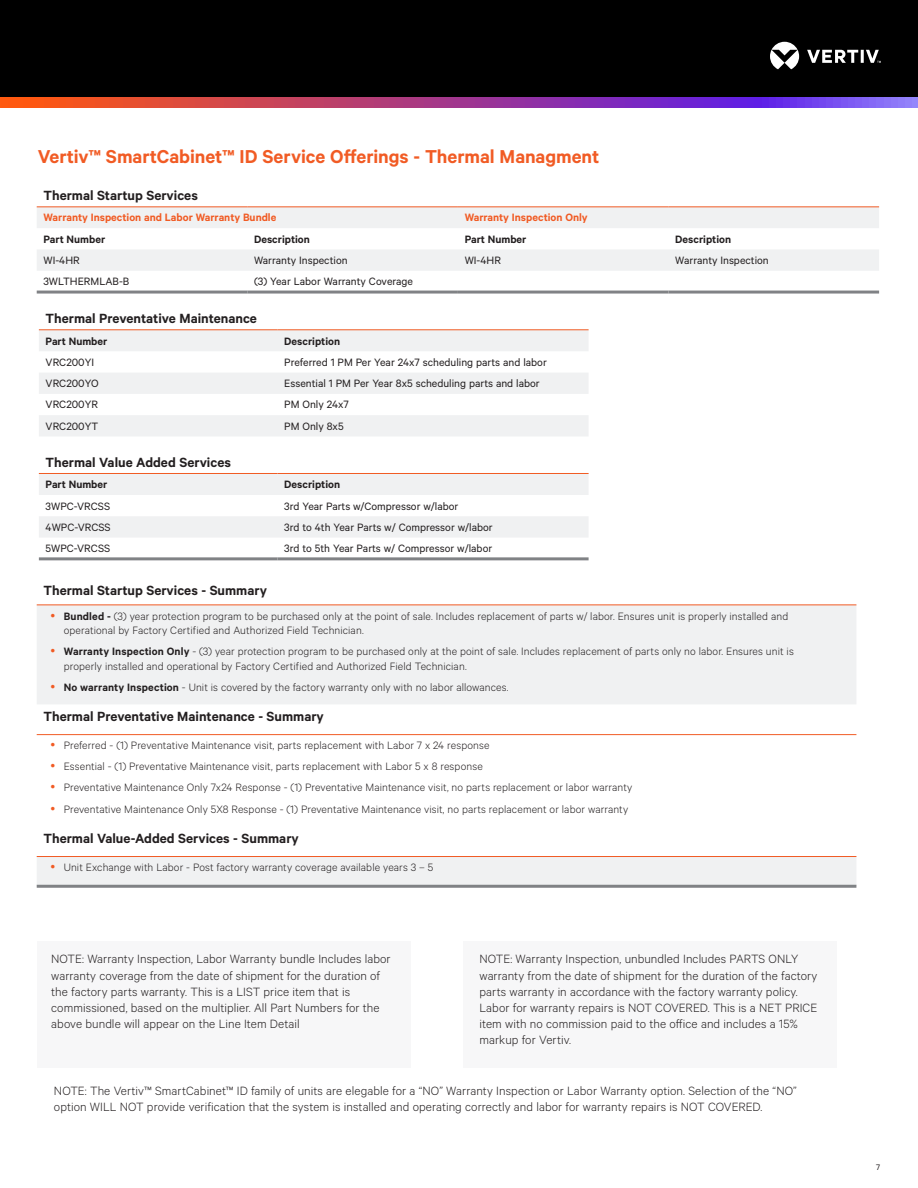
<style>
.page{position:relative;width:918px;height:1188px;background:#fff}
.page>*{position:absolute;margin:0;border:0;box-sizing:border-box;transform-origin:0 0}
.t1{font:600 21px "Calibre";color:#f15b24}
.t2{font:600 15px "Calibre";color:#231f20}
.t3{font:300 13.5px/16.2px "Calibre";letter-spacing:.005em;color:#231f20}
.t4{font:300 12px/21.1px "Calibre";letter-spacing:.01em;color:#231f20}
.t5{font:12px "Calibre";color:#231f20}
.t6{font:600 12px "Calibre";color:#231f20}
.t7{font:600 12px "Calibre";color:#f15b24}
.t8{font:9px "Calibre";color:#231f20}
.s1{font-weight:600}
</style>
<div class="page">
<div style="left:0;top:0;width:918px;height:108px;background:#000"></div>
<svg style="left:770px;top:42px;width:111px;height:27px"></svg>
<svg style="left:0;top:98px;width:918px;height:10px;background:#a73f8c"></svg>
<div style="left:37px;top:942px;width:374px;height:126px;background:#f7f7f8"></div>
<div style="left:463px;top:942px;width:374px;height:126px;background:#f7f7f8"></div>
<svg style="left:37px;top:208px;width:842px;height:63px;fill:#f0f1f2"></svg>
<hr style="left:37px;top:207px;width:210px;height:1px;background:#f15b24">
<hr style="left:247px;top:207px;width:211px;height:1px;background:#f15b24">
<hr style="left:458px;top:207px;width:211px;height:1px;background:#f15b24">
<hr style="left:669px;top:207px;width:210px;height:1px;background:#f15b24">
<hr style="left:37px;top:291px;width:210px;height:3px;background:#808285">
<hr style="left:247px;top:291px;width:211px;height:3px;background:#808285">
<hr style="left:458px;top:291px;width:211px;height:3px;background:#808285">
<hr style="left:669px;top:291px;width:210px;height:3px;background:#808285">
<svg style="left:39px;top:331px;width:549px;height:105px;fill:#f0f1f2"></svg>
<hr style="left:39px;top:330px;width:239px;height:1px;background:#f15b24">
<hr style="left:278px;top:330px;width:311px;height:1px;background:#f15b24">
<svg style="left:39px;top:474px;width:549px;height:63px"></svg>
<hr style="left:39px;top:473px;width:239px;height:1px;background:#f15b24">
<hr style="left:278px;top:473px;width:311px;height:1px;background:#f15b24">
<hr style="left:39px;top:557px;width:239px;height:3px;background:#808285">
<hr style="left:278px;top:557px;width:311px;height:3px;background:#808285">
<svg style="left:37px;top:606px;width:819px;height:279px"></svg>
<hr style="left:37px;top:605px;width:819px;height:1px;background:#f15b24">
<hr style="left:37px;top:734px;width:819px;height:1px;background:#f15b24">
<hr style="left:37px;top:885px;width:819px;height:3px;background:#808285">
<hr style="left:37px;top:856px;width:819px;height:1px;background:#f15b24">
<svg style="left:51px;top:613px;width:4px;height:4px"></svg>
<svg style="left:51px;top:649px;width:4px;height:4px"></svg>
<svg style="left:51px;top:685px;width:4px;height:3px"></svg>
<svg style="left:51px;top:743px;width:4px;height:4px"></svg>
<svg style="left:51px;top:764px;width:4px;height:4px"></svg>
<svg style="left:51px;top:785px;width:4px;height:4px"></svg>
<svg style="left:51px;top:806px;width:4px;height:4px"></svg>
<svg style="left:51px;top:865px;width:4px;height:3px"></svg>
<h1 class="t1" style="left:38px;top:144px;width:563px">Vertiv™ SmartCabinet™ ID Service Offerings - Thermal Managment</h1>
<p class="t2" style="left:43px;top:187px;width:156px">Thermal Startup Services</p>
<p class="t7" style="left:43px;top:211px;width:234px">Warranty Inspection and Labor Warranty Bundle</p>
<p class="t7" style="left:465px;top:211px;width:125px">Warranty Inspection Only</p>
<p class="t6" style="left:43px;top:232px;width:63px">Part Number</p>
<p class="t6" style="left:254px;top:232px;width:57px">Description</p>
<p class="t6" style="left:465px;top:232px;width:63px">Part Number</p>
<p class="t6" style="left:675px;top:232px;width:57px">Description</p>
<p class="t5" style="left:43px;top:253px;width:38px">WI-4HR</p>
<p class="t5" style="left:254px;top:253px;width:95px">Warranty Inspection</p>
<p class="t5" style="left:465px;top:253px;width:38px">WI-4HR</p>
<p class="t5" style="left:675px;top:253px;width:95px">Warranty Inspection</p>
<p class="t5" style="left:43px;top:275px;width:87px">3WLTHERMLAB-B</p>
<p class="t5" style="left:254px;top:275px;width:161px">(3) Year Labor Warranty Coverage</p>
<p class="t2" style="left:46px;top:309px;width:213px">Thermal Preventative Maintenance</p>
<p class="t6" style="left:46px;top:334px;width:63px">Part Number</p>
<p class="t6" style="left:284px;top:334px;width:57px">Description</p>
<p class="t5" style="left:46px;top:355px;width:50px">VRC200YI</p>
<p class="t5" style="left:284px;top:355px;width:264px">Preferred 1 PM Per Year 24x7 scheduling parts and labor</p>
<p class="t5" style="left:46px;top:376px;width:54px">VRC200YO</p>
<p class="t5" style="left:284px;top:376px;width:257px">Essential 1 PM Per Year 8x5 scheduling parts and labor</p>
<p class="t5" style="left:46px;top:398px;width:54px">VRC200YR</p>
<p class="t5" style="left:284px;top:398px;width:66px">PM Only 24x7</p>
<p class="t5" style="left:46px;top:419px;width:54px">VRC200YT</p>
<p class="t5" style="left:284px;top:419px;width:61px">PM Only 8x5</p>
<p class="t2" style="left:46px;top:453px;width:187px">Thermal Value Added Services</p>
<p class="t6" style="left:46px;top:477px;width:63px">Part Number</p>
<p class="t6" style="left:284px;top:477px;width:57px">Description</p>
<p class="t5" style="left:46px;top:499px;width:66px">3WPC-VRCSS</p>
<p class="t5" style="left:284px;top:499px;width:176px">3rd Year Parts w/Compressor w/labor</p>
<p class="t5" style="left:46px;top:520px;width:67px">4WPC-VRCSS</p>
<p class="t5" style="left:284px;top:520px;width:210px">3rd to 4th Year Parts w/ Compressor w/labor</p>
<p class="t5" style="left:46px;top:541px;width:66px">5WPC-VRCSS</p>
<p class="t5" style="left:284px;top:541px;width:209px">3rd to 5th Year Parts w/ Compressor w/labor</p>
<p class="t2" style="left:43px;top:581px;width:225px">Thermal Startup Services - Summary</p>
<p class="t4" style="left:64px;top:608px;width:726px;line-height:14.4px"><span class="s1">Bundled -</span> (3) year protection program to be purchased only at the point of sale. Includes replacement of parts w/ labor. Ensures unit is properly installed and operational by Factory Certified and Authorized Field Technician.</p>
<p class="t4" style="left:64px;top:644px;width:732px;line-height:14.4px"><span class="s1">Warranty Inspection Only</span> - (3) year protection program to be purchased only at the point of sale. Includes replacement of parts only no labor. Ensures unit is properly installed and operational by Factory Certified and Authorized Field Technician.</p>
<p class="t4" style="left:64px;top:676px;width:446px"><span class="s1">No warranty Inspection</span> - Unit is covered by the factory warranty only with no labor allowances.</p>
<p class="t2" style="left:43px;top:707px;width:282px">Thermal Preventative Maintenance - Summary</p>
<p class="t4" style="left:64px;top:734px;width:570px">Preferred - (1) Preventative Maintenance visit, parts replacement with Labor 7 x 24 response<br>Essential - (1) Preventative Maintenance visit, parts replacement with Labor 5 x 8 response<br>Preventative Maintenance Only 7x24 Response - (1) Preventative Maintenance visit, no parts replacement or labor warranty Preventative Maintenance Only 5X8 Response - (1) Preventative Maintenance visit, no parts replacement or labor warranty</p>
<p class="t2" style="left:43px;top:829px;width:257px">Thermal Value-Added Services - Summary</p>
<p class="t4" style="left:64px;top:856px;width:371px">Unit Exchange with Labor - Post factory warranty coverage available years 3 – 5</p>
<p class="t3" style="left:51px;top:951px;width:341px">NOTE: Warranty Inspection, Labor Warranty bundle Includes labor warranty coverage from the date of shipment for the duration of the factory parts warranty. This is a LIST price item that is commissioned, based on the multiplier. All Part Numbers for the above bundle will appear on the Line Item Detail</p>
<p class="t3" style="left:480px;top:951px;width:339px">NOTE: Warranty Inspection, unbundled Includes PARTS ONLY warranty from the date of shipment for the duration of the factory parts warranty in accordance with the factory warranty policy.<br>Labor for warranty repairs is NOT COVERED. This is a NET PRICE item with no commission paid to the office and includes a 15% markup for Vertiv.</p>
<p class="t3" style="left:54px;top:1082px;width:744px">NOTE: The Vertiv™ SmartCabinet™ ID family of units are elegable for a “NO” Warranty Inspection or Labor Warranty option. Selection of the “NO” option WILL NOT provide verification that the system is installed and operating correctly and labor for warranty repairs is NOT COVERED.</p>
<p class="t8" style="left:876px;top:1162px;width:5px">7</p>
</div>
